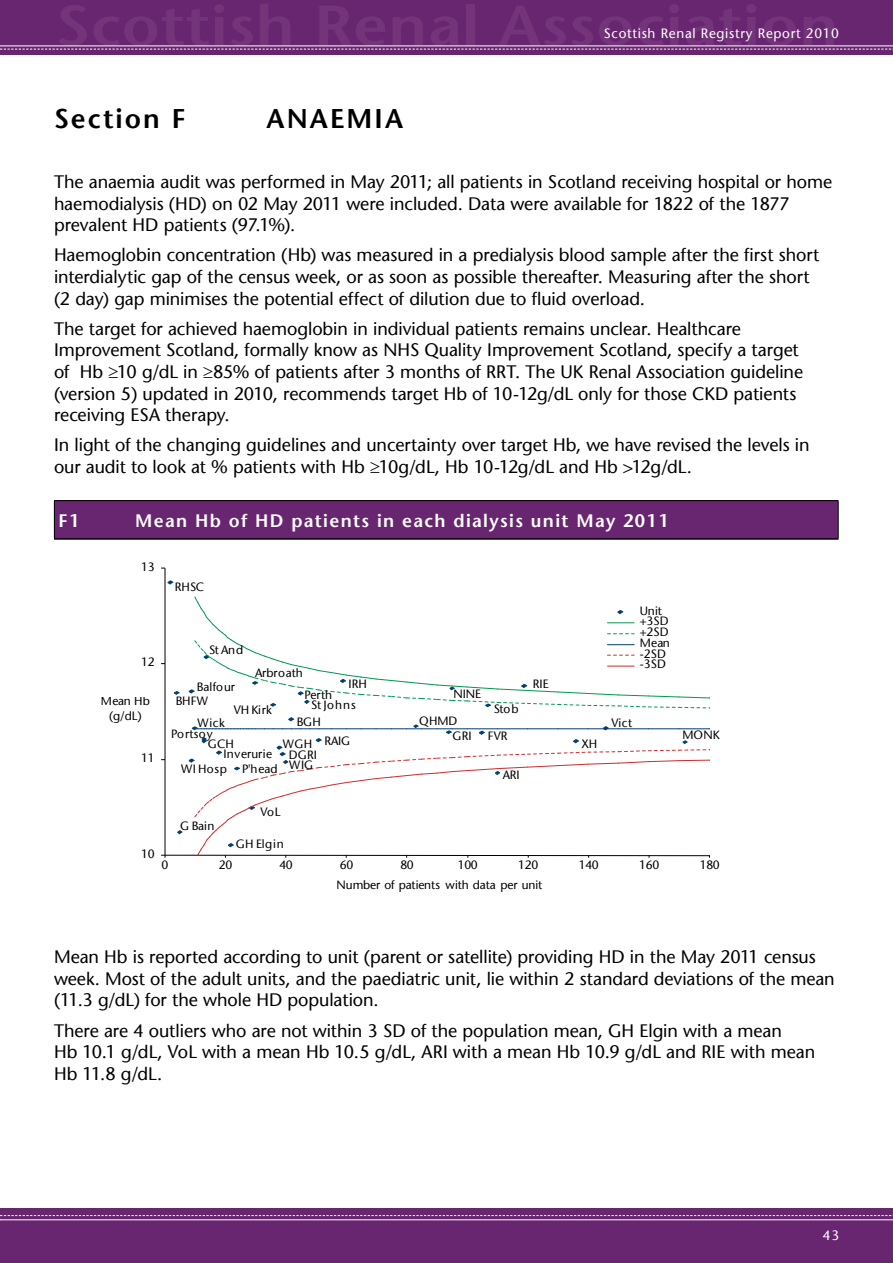
<style>
.page{position:relative;width:893px;height:1263px;background:#fff}
.page>*{position:absolute;margin:0;border:0;box-sizing:border-box;transform-origin:0 0}
.Renal_Heading_1{font:600 27px "Stone Sans";letter-spacing:.075em;color:#000}
.Renal_Normal{font:18px/21.6px "Stone Sans";letter-spacing:-.005em;color:#000}
.chart_table_title{font:600 18px "Stone Sans";letter-spacing:.075em;color:#fff}
.t1{font:13.5px "Stone Sans";letter-spacing:.05em;color:#fff}
.t2{font:12px/10.8px "Stone Sans";letter-spacing:-.005em;color:#000;text-align:center}
.t3{font:12px "Stone Sans";letter-spacing:.03em;color:#000}
.t4{font:12px/21.9px "Stone Sans";letter-spacing:.035em;color:#000}
.t5{font:12px "Stone Sans";letter-spacing:.04em;color:#000}
</style>
<div class="page">
<div style="left:0;top:0;width:893px;height:54px;background:#692670"></div>
<div style="left:0;top:1209px;width:893px;height:54px;background:#692670"></div>
<svg style="left:0;top:49px;width:893px;height:1px"></svg>
<hr style="left:0;top:46px;width:893px;height:1px;background:#fff">
<svg style="left:0;top:1215px;width:893px;height:2px"></svg>
<hr style="left:0;top:1219px;width:893px;height:1px;background:#fff">
<div style="left:54px;top:501px;width:784px;height:38px;background:#692670"></div>
<hr style="left:54px;top:500px;width:785px;height:1px;background:#000">
<hr style="left:54px;top:501px;width:1px;height:37px;background:#000">
<hr style="left:838px;top:501px;width:1px;height:37px;background:#000">
<hr style="left:54px;top:538px;width:785px;height:2px;background:#000">
<hr style="left:165px;top:568px;width:1px;height:287px;background:#000">
<svg style="left:173px;top:691px;width:7px;height:4px"></svg>
<svg style="left:167px;top:580px;width:7px;height:5px"></svg>
<svg style="left:161px;top:716px;width:549px;height:142px"></svg>
<svg style="left:188px;top:596px;width:522px;height:113px"></svg>
<p class="Renal_Heading_1" style="left:54px;top:103px;width:133px">Section F</p>
<p class="Renal_Heading_1" style="left:267px;top:103px;width:138px">ANAEMIA</p>
<p class="t1" style="left:604px;top:25px;width:237px">Scottish Renal Registry Report 2010</p>
<p class="Renal_Normal" style="left:54px;top:171px;width:780px">The anaemia audit was performed in May 2011; all patients in Scotland receiving hospital or home haemodialysis (HD) on 02 May 2011 were included. Data were available for 1822 of the 1877 prevalent HD patients (97.1%).</p>
<p class="Renal_Normal" style="left:54px;top:244px;width:767px">Haemoglobin concentration (Hb) was measured in a predialysis blood sample after the first short interdialytic gap of the census week, or as soon as possible thereafter. Measuring after the short (2 day) gap minimises the potential effect of dilution due to fluid overload.</p>
<p class="Renal_Normal" style="left:54px;top:318px;width:751px">The target for achieved haemoglobin in individual patients remains unclear. Healthcare Improvement Scotland, formally know as NHS Quality Improvement Scotland, specify a target of Hb ≥10 g/dL in ≥85% of patients after 3 months of RRT. The UK Renal Association guideline (version 5) updated in 2010, recommends target Hb of 10-12g/dL only for those CKD patients receiving ESA therapy.</p>
<p class="Renal_Normal" style="left:54px;top:434px;width:757px">In light of the changing guidelines and uncertainty over target Hb, we have revised the levels in our audit to look at % patients with Hb ≥10g/dL, Hb 10-12g/dL and Hb &gt;12g/dL.</p>
<p class="chart_table_title" style="left:59px;top:509px;width:22px">F1</p>
<p class="chart_table_title" style="left:135px;top:509px;width:535px">Mean Hb of HD patients in each dialysis unit May 2011</p>
<p class="t2" style="left:141px;top:561px;width:15px">13</p>
<p class="t2" style="left:175px;top:582px;width:31px">RHSC</p>
<p class="t2" style="left:141px;top:657px;width:15px">12</p>
<p class="t2" style="left:101px;top:694px;width:51px;line-height:14.4px">Mean Hb (g/dL)</p>
<p class="t2" style="left:141px;top:752px;width:15px">11</p>
<p class="t2" style="left:141px;top:848px;width:15px">10</p>
<p class="t2" style="left:209px;top:644px;width:36px">St And</p>
<p class="t2" style="left:255px;top:668px;width:49px">Arbroath</p>
<p class="t2" style="left:349px;top:678px;width:20px">IRH</p>
<p class="t2" style="left:197px;top:681px;width:40px">Balfour</p>
<p class="t2" style="left:304px;top:689px;width:29px">Perth</p>
<p class="t4" style="left:198px;top:690px;width:29px;text-indent:-22px">BHFW<br>Wick</p>
<p class="t2" style="left:181px;top:764px;width:47px">WI Hosp</p>
<p class="t2" style="left:311px;top:699px;width:46px">St Johns</p>
<p class="t2" style="left:283px;top:734px;width:32px;line-height:20.5px">WGH<br>WIG</p>
<p class="t2" style="left:234px;top:704px;width:40px">VH Kirk</p>
<p class="t2" style="left:297px;top:716px;width:26px">BGH</p>
<p class="t5" style="left:171px;top:726px;width:43px">Portsoy</p>
<p class="t2" style="left:324px;top:736px;width:27px">RAIG</p>
<p class="t2" style="left:208px;top:739px;width:28px">GCH</p>
<p class="t3" style="left:224px;top:746px;width:50px">Inverurie</p>
<p class="t2" style="left:289px;top:750px;width:30px">DGRI</p>
<p class="t2" style="left:242px;top:764px;width:37px">P'head</p>
<p class="t2" style="left:180px;top:820px;width:36px">G Bain</p>
<p class="t2" style="left:260px;top:806px;width:22px">VoL</p>
<p class="t2" style="left:236px;top:839px;width:49px">GH Elgin</p>
<p class="t2" style="left:453px;top:689px;width:29px">NINE</p>
<p class="t2" style="left:419px;top:715px;width:40px">QHMD</p>
<p class="t2" style="left:494px;top:703px;width:26px">Stob</p>
<p class="t2" style="left:452px;top:730px;width:21px">GRI</p>
<p class="t2" style="left:488px;top:730px;width:21px">FVR</p>
<p class="t2" style="left:503px;top:770px;width:18px">ARI</p>
<p class="t2" style="left:533px;top:678px;width:17px">RIE</p>
<p class="t2" style="left:640px;top:605px;width:32px;text-align:left">Unit +3SD +2SD<br>Mean -2SD -3SD</p>
<p class="t2" style="left:581px;top:738px;width:17px">XH</p>
<p class="t2" style="left:612px;top:718px;width:22px">Vict</p>
<p class="t2" style="left:682px;top:730px;width:39px">MONK</p>
<p class="t2" style="left:161px;top:859px;width:8px">0</p>
<p class="t2" style="left:219px;top:859px;width:15px">20</p>
<p class="t2" style="left:279px;top:859px;width:15px">40</p>
<p class="t2" style="left:340px;top:859px;width:15px">60</p>
<p class="t2" style="left:400px;top:859px;width:15px">80</p>
<p class="t2" style="left:458px;top:859px;width:22px">100</p>
<p class="t2" style="left:518px;top:859px;width:22px">120</p>
<p class="t2" style="left:579px;top:859px;width:22px">140</p>
<p class="t2" style="left:639px;top:859px;width:22px">160</p>
<p class="t2" style="left:700px;top:859px;width:22px">180</p>
<p class="t2" style="left:336px;top:880px;width:207px">Number of patients with data per unit</p>
<p class="Renal_Normal" style="left:54px;top:946px;width:782px">Mean Hb is reported according to unit (parent or satellite) providing HD in the May 2011 census week. Most of the adult units, and the paediatric unit, lie within 2 standard deviations of the mean (11.3 g/dL) for the whole HD population.</p>
<p class="Renal_Normal" style="left:54px;top:1019px;width:763px">There are 4 outliers who are not within 3 SD of the population mean, GH Elgin with a mean<br>Hb 10.1 g/dL, VoL with a mean Hb 10.5 g/dL, ARI with a mean Hb 10.9 g/dL and RIE with mean<br>Hb 11.8 g/dL.</p>
<p class="t1" style="left:823px;top:1227px;width:18px">43</p>
</div>
